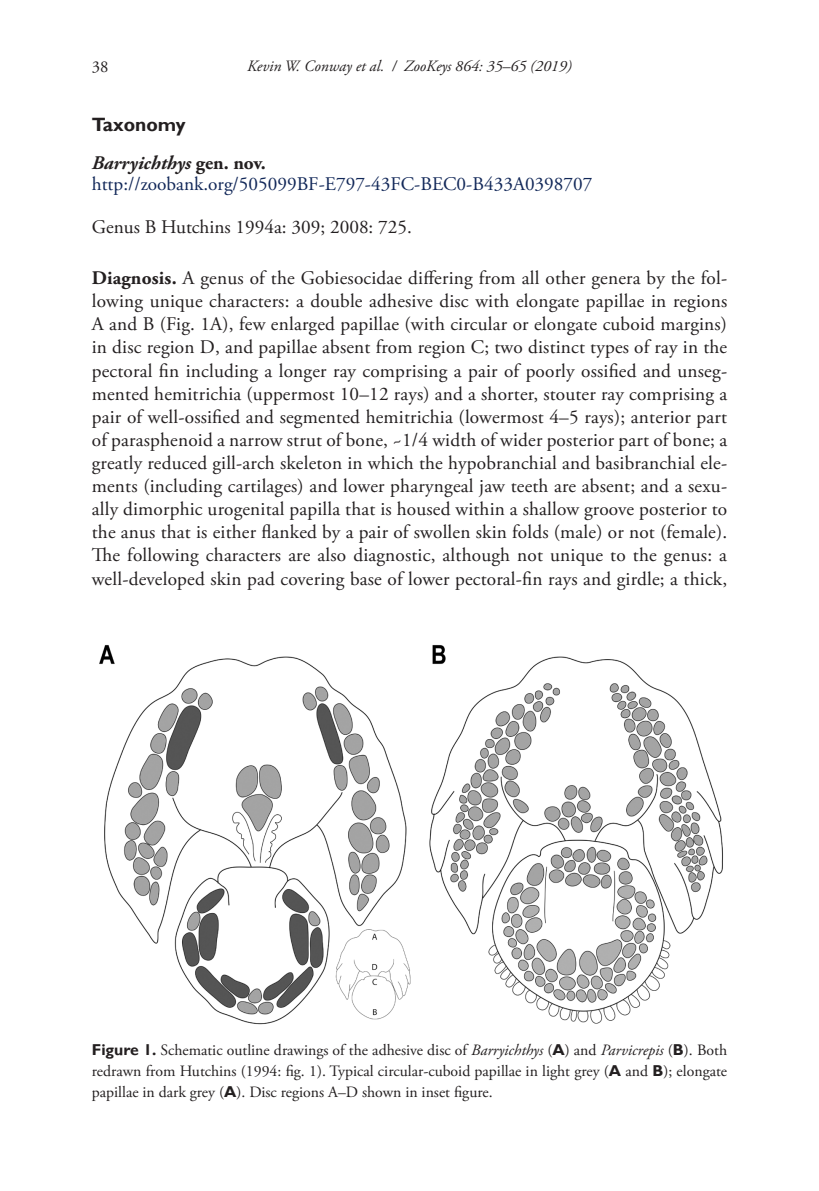
<style>
.page{position:relative;width:819px;height:1191px;background:#fff}
.page>*{position:absolute;margin:0;border:0;box-sizing:border-box;transform-origin:0 0}
.normal_0{font:19.25px/23.1px "Adobe Garamond Pro";letter-spacing:.01em;color:#231f20;text-align:justify}
.taxon_lsid{font:19.25px "Adobe Garamond Pro";color:#122859}
.treatment_citation{font:19.25px "Adobe Garamond Pro";color:#231f20}
.TAXON_TREATMENT{font:italic 700 19.25px "Adobe Garamond Pro";color:#231f20}
.ZAG_1{font:700 19.25px "Gill Sans";color:#231f20}
.t1{font:16.62px "Adobe Garamond Pro";color:#231f20}
.FIG{font:15.75px/21px "Adobe Garamond Pro";color:#231f20;text-align:justify}
.t2{font:italic 15.75px "Adobe Garamond Pro";color:#231f20}
.s1{font-style:normal}
.s2{font-weight:700}
.s3{font-family:"Gill Sans";font-weight:700}
.s4{font-style:italic}
</style>
<div class="page">
<img style="left:99px;top:645px;width:624px;height:380px">
<p class="t1" style="left:92px;top:56px;width:18px">38</p>
<p class="t2" style="left:247px;top:57px;width:326px">Kevin W. Conway et al. / ZooKeys 864: 35–65 (2019)</p>
<p class="ZAG_1" style="left:92px;top:113px;width:95px">Taxonomy</p>
<p class="TAXON_TREATMENT" style="left:92px;top:151px;width:175px">Barryichthys <span class="s1">gen. nov.</span></p>
<p class="taxon_lsid" style="left:92px;top:172px;width:502px">http://zoobank.org/505099BF-E797-43FC-BEC0-B433A0398707</p>
<p class="treatment_citation" style="left:92px;top:215px;width:321px">Genus B Hutchins 1994a: 309; 2008: 725.</p>
<p class="normal_0" style="left:92px;top:267px;width:637px"><span class="s2">Diagnosis.</span> A genus of the Gobiesocidae differing from all other genera by the fol&shy;lowing unique characters: a double adhesive disc with elongate papillae in regions A and B (Fig. 1A), few enlarged papillae (with circular or elongate cuboid margins) in disc region D, and papillae absent from region C; two distinct types of ray in the pectoral fin including a longer ray comprising a pair of poorly ossified and unseg&shy;mented hemitrichia (uppermost 10–12 rays) and a shorter, stouter ray comprising a pair of well-ossified and segmented hemitrichia (lowermost 4–5 rays); anterior part of parasphenoid a narrow strut of bone, ~1/4 width of wider posterior part of bone; a greatly reduced gill-arch skeleton in which the hypobranchial and basibranchial ele&shy;ments (including cartilages) and lower pharyngeal jaw teeth are absent; and a sexu&shy;ally dimorphic urogenital papilla that is housed within a shallow groove posterior to the anus that is either flanked by a pair of swollen skin folds (male) or not (female).<br>The following characters are also diagnostic, although not unique to the genus: a well-developed skin pad covering base of lower pectoral-fin rays and girdle; a thick,</p>
<p class="FIG" style="left:92px;top:1039px;width:636px"><span class="s3">Figure 1.</span> Schematic outline drawings of the adhesive disc of <span class="s4">Barryichthys</span> (<span class="s3">A</span>) and <span class="s4">Parvicrepis</span> (<span class="s3">B</span>). Both redrawn from Hutchins (1994: fig. 1). Typical circular-cuboid papillae in light grey (<span class="s3">A</span> and <span class="s3">B</span>); elongate papillae in dark grey (<span class="s3">A</span>). Disc regions A–D shown in inset figure.</p>
</div>
